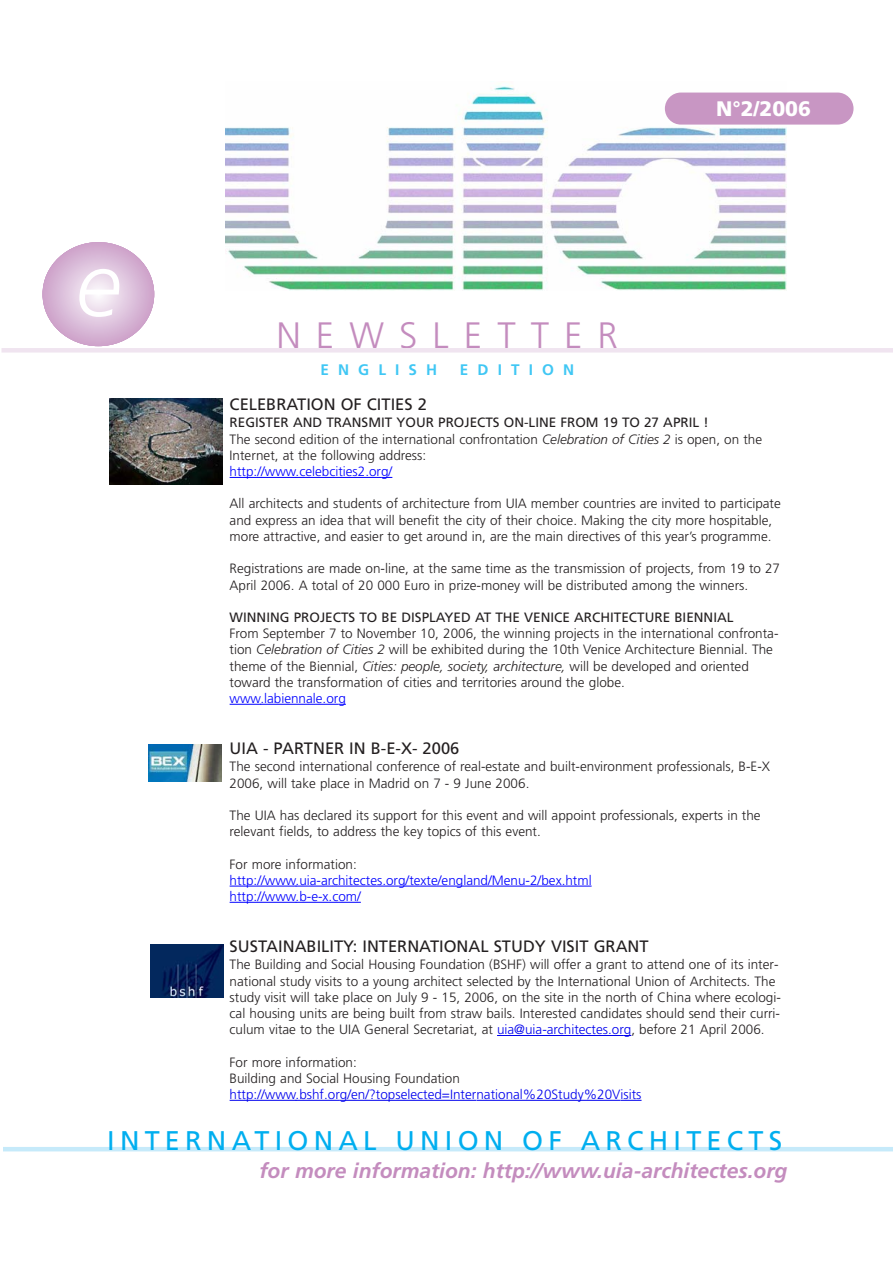
<style>
.page{position:relative;width:893px;height:1263px;background:#fff}
.page>*{position:absolute;margin:0;border:0;box-sizing:border-box;transform-origin:0 0}
.t1{font:italic 300 90px "Frutiger";color:#fff}
.t2{font:300 36.75px "Frutiger";letter-spacing:.41em;color:#c48cbe}
.t3{font:27px "Frutiger";letter-spacing:.195em;color:#00aeef}
.t4{font:italic 700 21px "Frutiger";color:#c48cbe}
.t5{font:900 21px "Frutiger";color:#fff}
.t6{font:16.5px "Frutiger";color:#231f20}
.t7{font:700 15.3px "Frutiger";letter-spacing:.595em;color:#40c7f4}
.t8{font:300 13.5px/16.2px "Frutiger";color:#231f20}
.t9{font:300 13.5px/16.2px "Frutiger";color:#00f}
.t10{font:300 13.5px "Frutiger";color:#0000ed}
.t11{font:13.5px "Frutiger";color:#231f20}
.s1{font-weight:400}
.s2{font-style:italic}
.s3{color:#0000ed}
</style>
<div class="page">
<hr style="left:3px;top:1147px;width:890px;height:4px;background:#c6eafa">
<img style="left:226px;top:85px;width:560px;height:205px">
<div style="left:665px;top:93px;width:188px;height:32px;background:#c896c3;border-radius:16px"></div>
<svg style="left:43px;top:242px;width:111px;height:104px"></svg>
<hr style="left:2px;top:348px;width:891px;height:4px;background:#f0e4f0">
<hr style="left:230px;top:477px;width:66px;height:1px;background:#00f">
<hr style="left:296px;top:477px;width:85px;height:1px;background:#00f">
<hr style="left:230px;top:704px;width:31px;height:1px;background:#00f">
<hr style="left:260px;top:704px;width:78px;height:1px;background:#00f">
<hr style="left:230px;top:886px;width:66px;height:1px;background:#00f">
<hr style="left:296px;top:886px;width:36px;height:1px;background:#00f">
<hr style="left:332px;top:886px;width:66px;height:1px;background:#00f">
<hr style="left:398px;top:886px;width:194px;height:1px;background:#00f">
<hr style="left:230px;top:902px;width:66px;height:1px;background:#00f">
<hr style="left:296px;top:902px;width:65px;height:1px;background:#00f">
<hr style="left:497px;top:1035px;width:61px;height:1px;background:#0000ed">
<hr style="left:558px;top:1035px;width:66px;height:1px;background:#0000ed">
<hr style="left:230px;top:1100px;width:66px;height:1px;background:#0000ed">
<hr style="left:296px;top:1100px;width:44px;height:1px;background:#0000ed">
<hr style="left:340px;top:1100px;width:136px;height:1px;background:#0000ed">
<hr style="left:476px;top:1100px;width:144px;height:1px;background:#0000ed">
<svg style="left:621px;top:1100px;width:21px;height:1px"></svg>
<img style="left:109px;top:398px;width:113px;height:87px">
<img style="left:148px;top:744px;width:74px;height:37px">
<img style="left:151px;top:944px;width:72px;height:53px">
<h1 class="t1" style="left:76px;top:248px;width:46px">e</h1>
<h2 class="t2" style="left:276px;top:321px;width:343px">NEWSLETTER</h2>
<p class="t7" style="left:320px;top:363px;width:118px">ENGLISH</p>
<p class="t7" style="left:460px;top:363px;width:116px">EDITION</p>
<h3 class="t5" style="left:716px;top:100px;width:96px">N°2/2006</h3>
<p class="t6" style="left:230px;top:397px;width:199px">CELEBRATION OF CITIES 2</p>
<p class="t8" style="left:230px;top:416px;width:534px"><span class="s1">REGISTER AND TRANSMIT YOUR PROJECTS ON-LINE FROM 19 TO 27 APRIL !<br></span>The second edition of the international confrontation <span class="s2">Celebration of Cities 2</span> is open, on the<br>Internet, at the following address:</p>
<p class="t9" style="left:230px;top:464px;width:164px">http://www.celebcities2.org/</p>
<p class="t8" style="left:230px;top:497px;width:553px">All architects and students of architecture from UIA member countries are invited to participate and express an idea that will benefit the city of their choice. Making the city more hospitable, more attractive, and easier to get around in, are the main directives of this year’s programme.</p>
<p class="t8" style="left:230px;top:561px;width:552px">Registrations are made on-line, at the same time as the transmission of projects, from 19 to 27<br>April 2006. A total of 20 000 Euro in prize-money will be distributed among the winners.</p>
<p class="t11" style="left:230px;top:612px;width:505px">WINNING PROJECTS TO BE DISPLAYED AT THE VENICE ARCHITECTURE BIENNIAL</p>
<p class="t8" style="left:230px;top:626px;width:550px">From September 7 to November 10, 2006, the winning projects in the international confronta&shy;tion <span class="s2">Celebration of Cities 2</span> will be exhibited during the 10th Venice Architecture Biennial. The theme of the Biennial, <span class="s2">Cities: people, society, architecture,</span> will be developed and oriented toward the transformation of cities and territories around the globe.</p>
<p class="t9" style="left:230px;top:691px;width:118px">www.labiennale.org</p>
<p class="t6" style="left:230px;top:741px;width:231px">UIA - PARTNER IN B-E-X- 2006</p>
<p class="t8" style="left:230px;top:759px;width:542px">The second international conference of real-estate and built-environment professionals, B-E-X<br>2006, will take place in Madrid on 7 - 9 June 2006.</p>
<p class="t8" style="left:230px;top:808px;width:533px">The UIA has declared its support for this event and will appoint professionals, experts in the relevant fields, to address the key topics of this event.</p>
<p class="t8" style="left:230px;top:857px;width:129px">For more information:</p>
<p class="t9" style="left:230px;top:873px;width:364px">http://www.uia-architectes.org/texte/england/Menu-2/bex.html http://www.b-e-x.com/</p>
<p class="t6" style="left:230px;top:939px;width:421px">SUSTAINABILITY: INTERNATIONAL STUDY VISIT GRANT</p>
<p class="t8" style="left:230px;top:957px;width:553px">The Building and Social Housing Foundation (BSHF) will offer a grant to attend one of its inter&shy;national study visits to a young architect selected by the International Union of Architects. The study visit will take place on July 9 - 15, 2006, on the site in the north of China where ecologi&shy;cal housing units are being built from straw bails. Interested candidates should send their curri&shy;culum vitae to the UIA General Secretariat, at <span class="s3">uia@uia-architectes.org</span>, before 21 April 2006.</p>
<p class="t8" style="left:230px;top:1055px;width:232px">For more information:<br>Building and Social Housing Foundation</p>
<p class="t10" style="left:230px;top:1089px;width:413px">http://www.bshf.org/en/?topselected=International%20Study%20Visits</p>
<h3 class="t3" style="left:107px;top:1129px;width:677px">INTERNATIONAL UNION OF ARCHITECTS</h3>
<h3 class="t4" style="left:259px;top:1162px;width:529px">for more information: http://www.uia-architectes.org</h3>
</div>
